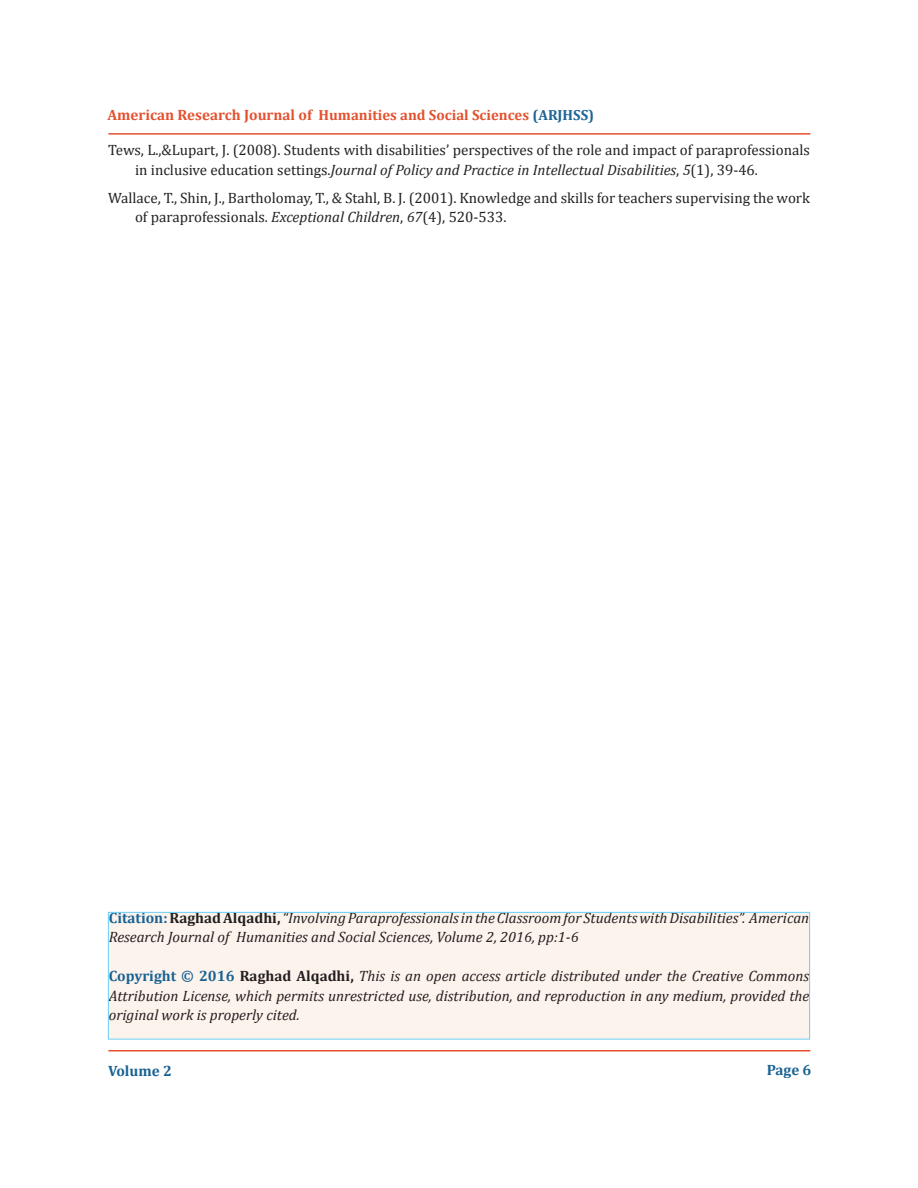
<style>
.page{position:relative;width:918px;height:1188px;background:#fff}
.page>*{position:absolute;margin:0;border:0;box-sizing:border-box;transform-origin:0 0}
.t1{font:italic 15px/19.5px "Cambria";color:#231f20}
.t2{font:15px/19.5px "Cambria";color:#222}
.t3{font:700 15px "Cambria";color:#186293}
.t4{font:700 14.7px "Cambria";color:#e4512f}
.s1{font-size:15px}
.s2{color:#1f6596}
.s3{font-style:italic}
.s4{font-weight:700;font-style:normal;color:#186293}
.s5{font-weight:700;font-style:normal}
</style>
<div class="page">
<hr style="left:108px;top:1050px;width:702px;height:2px;background:#e4512f">
<hr style="left:108px;top:133px;width:702px;height:2px;background:#e4512f">
<div style="left:108px;top:912px;width:702px;height:127px;background:#fdf3ed"></div>
<div style="left:108px;top:912px;width:702px;height:128px;border:1px solid #6bcff6"></div>
<p class="t4" style="left:107px;top:104px;width:488px"><span class="s1">American Research Journal of</span> Humanities and Social Sciences <span class="s2">(ARJHSS)</span></p>
<p class="t2" style="left:135px;top:140px;width:676px;text-indent:-27px">Tews, L.,&amp;Lupart, J. (2008). Students with disabilities’ perspectives of the role and impact of paraprofessionals in inclusive education settings.<span class="s3">Journal of Policy and Practice in Intellectual Disabilities</span>, <span class="s3">5</span>(1), 39-46.</p>
<p class="t2" style="left:135px;top:188px;width:676px;text-indent:-27px">Wallace, T., Shin, J., Bartholomay, T., &amp; Stahl, B. J. (2001). Knowledge and skills for teachers supervising the work of paraprofessionals. <span class="s3">Exceptional Children</span>, <span class="s3">67</span>(4), 520-533.</p>
<p class="t1" style="left:109px;top:907px;width:702px"><span class="s4">Citation:</span><span class="s5">Raghad Alqadhi,</span> “Involving Paraprofessionals in the Classroom for Students with Disabilities”. American<br>Research Journal of Humanities and Social Sciences, Volume 2, 2016, pp:1-6</p>
<p class="t1" style="left:109px;top:966px;width:702px;text-align:justify"><span class="s4">Copyright © 2016</span> <span class="s5">Raghad Alqadhi,</span> This is an open access article distributed under the Creative Commons Attribution License, which permits unrestricted use, distribution, and reproduction in any medium, provided the original work is properly cited.</p>
<p class="t3" style="left:108px;top:1061px;width:65px">Volume 2</p>
<p class="t3" style="left:767px;top:1059px;width:46px">Page 6</p>
</div>
